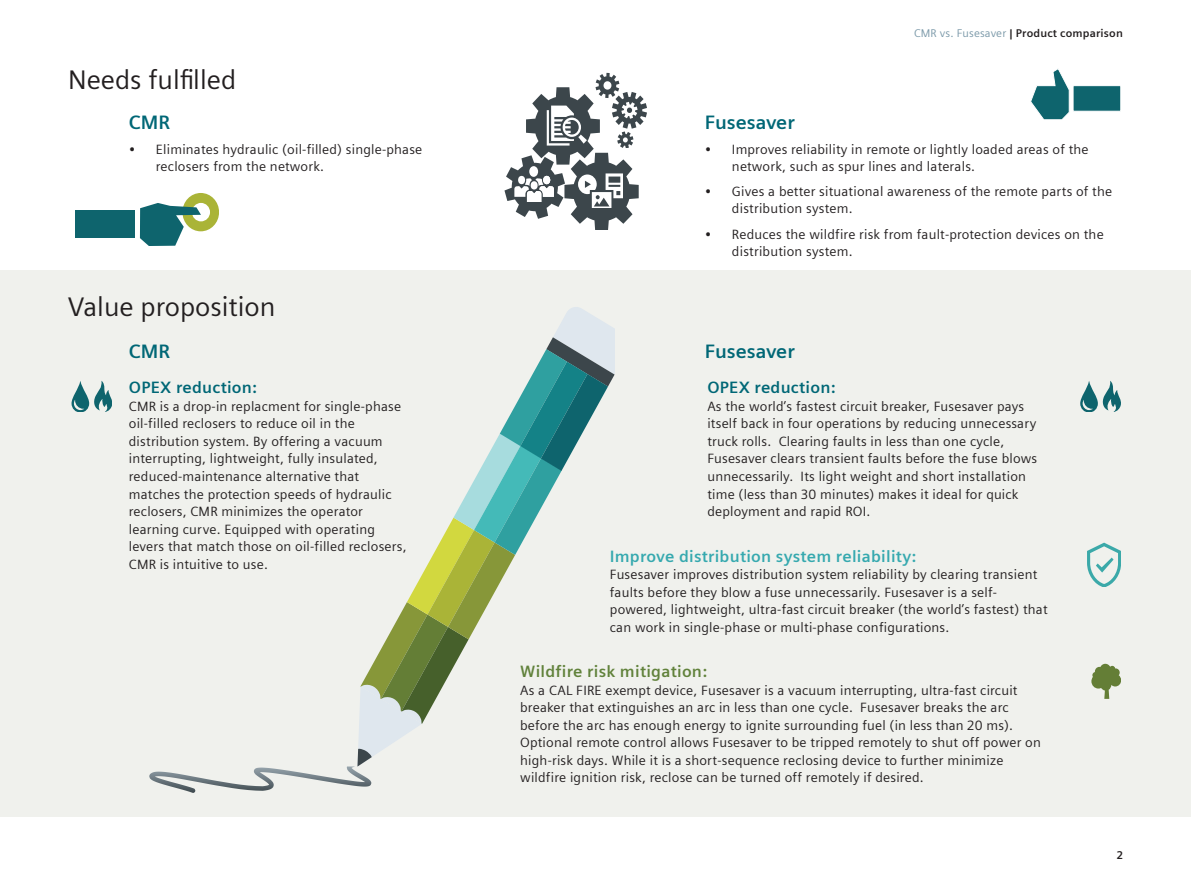
<style>
.page{position:relative;width:1191px;height:893px;background:#fff}
.page>*{position:absolute;margin:0;border:0;box-sizing:border-box;transform-origin:0 0}
.t1{font:27px "Siemens Sans";color:#231f20}
.t2{font:700 19.5px "Siemens Sans";color:#006776}
.t3{font:700 16.5px "Siemens Sans";letter-spacing:.015em;color:#36a9af}
.t4{font:700 16.5px "Siemens Sans";letter-spacing:.015em;color:#006776}
.t5{font:700 16.5px "Siemens Sans";letter-spacing:.015em;color:#61823b}
.t6{font:13.5px/17.5px "Siemens Sans";letter-spacing:.015em;color:#231f20}
.t7{font:700 11.25px "Siemens Sans";letter-spacing:.015em;color:#231f20}
.s1{font-weight:400;color:#7b99a9}
</style>
<div class="page">
<div style="left:0;top:270px;width:1191px;height:546px;background:#f0f1ed"></div>
<svg style="left:72px;top:381px;width:40px;height:31px"></svg>
<svg style="left:1080px;top:381px;width:40px;height:31px"></svg>
<svg style="left:1087px;top:543px;width:33px;height:44px"></svg>
<svg style="left:1091px;top:664px;width:29px;height:34px"></svg>
<svg style="left:149px;top:307px;width:465px;height:486px"></svg>
<div style="left:182px;top:193px;width:37px;height:38px;background:#aab437;border-radius:50%"></div>
<div style="left:192px;top:203px;width:18px;height:18px;background:#fff;border-radius:50%"></div>
<div style="left:76px;top:210px;width:59px;height:27px;background:#0e646d"></div>
<svg style="left:140px;top:203px;width:61px;height:43px"></svg>
<div style="left:1072px;top:85px;width:48px;height:26px;background:#0e646d;border:1px solid #fff"></div>
<svg style="left:1030px;top:69px;width:39px;height:51px"></svg>
<svg style="left:504px;top:73px;width:143px;height:157px"></svg>
<h1 class="t1" style="left:68px;top:59px;width:170px">Needs fulfilled</h1>
<h2 class="t2" style="left:129px;top:108px;width:43px">CMR</h2>
<h2 class="t2" style="left:705px;top:108px;width:91px">Fusesaver</h2>
<p class="t7" style="left:914px;top:25px;width:210px"><span class="s1">CMR vs. Fusesaver</span> | Product comparison</p>
<p class="t6" style="left:156px;top:140px;width:268px;text-indent:-27px">• Eliminates hydraulic (oil-filled) single-phase reclosers from the network.</p>
<p class="t6" style="left:732px;top:140px;width:358px;line-height:17px;text-indent:-27px">• Improves reliability in remote or lightly loaded areas of the network, such as spur lines and laterals.</p>
<p class="t6" style="left:732px;top:182px;width:382px;line-height:17px;text-indent:-27px">• Gives a better situational awareness of the remote parts of the distribution system.</p>
<p class="t6" style="left:732px;top:225px;width:373px;line-height:17px;text-indent:-27px">• Reduces the wildfire risk from fault-protection devices on the distribution system.</p>
<h1 class="t1" style="left:68px;top:286px;width:209px">Value proposition</h1>
<h2 class="t2" style="left:129px;top:336px;width:43px">CMR</h2>
<h2 class="t2" style="left:705px;top:336px;width:91px">Fusesaver</h2>
<p class="t4" style="left:129px;top:375px;width:130px">OPEX reduction:</p>
<p class="t6" style="left:129px;top:396px;width:279px">CMR is a drop-in replacment for single-phase oil-filled reclosers to reduce oil in the distribution system. By offering a vacuum interrupting, lightweight, fully insulated, reduced-maintenance alternative that matches the protection speeds of hydraulic reclosers, CMR minimizes the operator learning curve. Equipped with operating levers that match those on oil-filled reclosers, CMR is intuitive to use.</p>
<p class="t4" style="left:707px;top:375px;width:130px">OPEX reduction:</p>
<p class="t6" style="left:707px;top:396px;width:331px">As the world’s fastest circuit breaker, Fusesaver pays itself back in four operations by reducing unnecessary truck rolls. Clearing faults in less than one cycle, Fusesaver clears transient faults before the fuse blows unnecessarily. Its light weight and short installation time (less than 30 minutes) makes it ideal for quick deployment and rapid ROI.</p>
<p class="t3" style="left:610px;top:543px;width:308px">Improve distribution system reliability:</p>
<p class="t6" style="left:610px;top:565px;width:439px">Fusesaver improves distribution system reliability by clearing transient faults before they blow a fuse unnecessarily. Fusesaver is a self&shy;powered, lightweight, ultra-fast circuit breaker (the world’s fastest) that can work in single-phase or multi-phase configurations.</p>
<p class="t5" style="left:520px;top:659px;width:188px">Wildfire risk mitigation:</p>
<p class="t6" style="left:520px;top:680px;width:522px">As a CAL FIRE exempt device, Fusesaver is a vacuum interrupting, ultra-fast circuit breaker that extinguishes an arc in less than one cycle. Fusesaver breaks the arc before the arc has enough energy to ignite surrounding fuel (in less than 20 ms).<br>Optional remote control allows Fusesaver to be tripped remotely to shut off power on high-risk days. While it is a short-sequence reclosing device to further minimize wildfire ignition risk, reclose can be turned off remotely if desired.</p>
<p class="t7" style="left:1117px;top:846px;width:7px">2</p>
</div>
